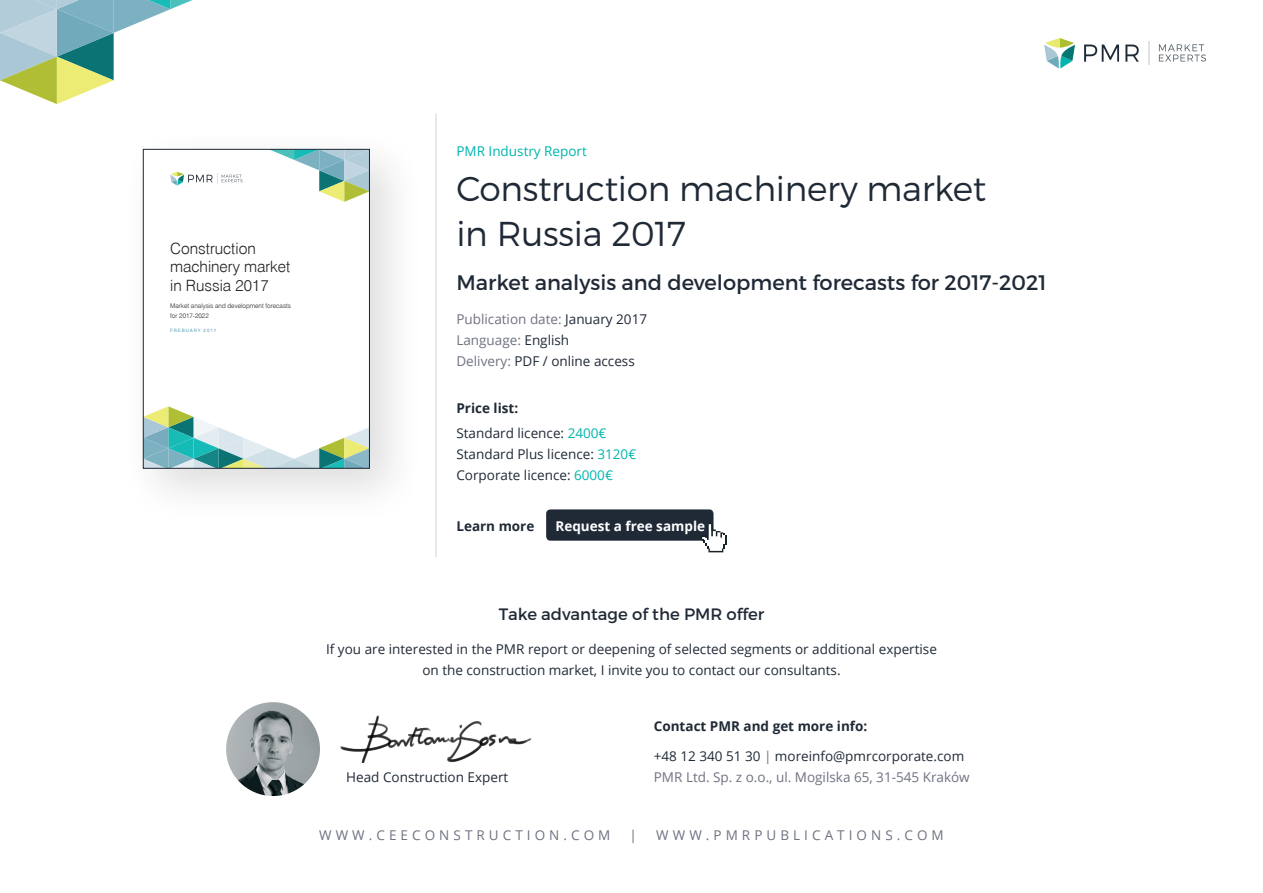
<style>
.page{position:relative;width:1263px;height:893px;background:#fff}
.page>*{position:absolute;margin:0;border:0;box-sizing:border-box;transform-origin:0 0}
.t1{font:300 34.5px/45px "Montserrat";letter-spacing:-.01em;color:#202a37}
.t2{font:21px "Montserrat";color:#202a37}
.t3{font:16.5px "Montserrat";color:#202a37}
.t4{font:15.6px/18.3px "Swis 721 Lt EU";color:#231f20}
.t5{font:13.5px/21px "Open Sans";color:#202a37}
.t6{font:13.5px/21px "Open Sans";color:#6f7281}
.t7{font:13.5px "Open Sans";letter-spacing:.3em;color:#6f7281}
.t8{font:700 13.5px "Open Sans";color:#fff}
.t9{font:13.5px "Open Sans";color:#00b5af}
.t10{font:700 13.5px "Open Sans";color:#202a37}
.t11{font:6.45px/9.1px "Swis 721 Lt EU";color:#231f20}
.t12{font:4.5px "Swis 721 Md EU";letter-spacing:.2em;color:#6facc2}
.s1{color:#202a37}
.s2{font-weight:700}
.s3{color:#00b5af}
.s4{color:#6f7281}
</style>
<div class="page">
<svg style="left:0;top:0;width:192px;height:104px"></svg>
<svg style="left:1084px;top:45px;width:35px;height:17px"></svg>
<svg style="left:1125px;top:45px;width:14px;height:17px"></svg>
<svg style="left:1148px;top:41px;width:1px;height:23px"></svg>
<svg style="left:1044px;top:38px;width:31px;height:31px"></svg>
<svg style="left:1159px;top:44px;width:47px;height:17px"></svg>
<div style="left:546px;top:509px;width:167px;height:32px;background:#202a37;border-radius:4px"></div>
<svg style="left:701px;top:523px;width:25px;height:29px"></svg>
<div style="left:120px;top:126px;width:305px;height:398px;background:#231f20;opacity:.15"></div>
<div style="left:143px;top:149px;width:226px;height:319px;background:#fff"></div>
<svg style="left:145px;top:406px;width:223px;height:61px"></svg>
<svg style="left:273px;top:151px;width:95px;height:51px"></svg>
<svg style="left:170px;top:172px;width:73px;height:13px"></svg>
<div style="left:143px;top:149px;width:227px;height:320px;border:1px solid #202a37"></div>
<hr style="left:435px;top:113px;width:2px;height:444px;background:#e0dfe2">
<img style="left:226px;top:702px;width:94px;height:94px;border-radius:47px">
<img style="left:341px;top:715px;width:191px;height:47px">
<p class="t4" style="left:170px;top:240px;width:121px">Construction machinery market in Russia 2017</p>
<p class="t11" style="left:170px;top:302px;width:122px">Market analysis and development forecasts for 2017-2022</p>
<p class="t12" style="left:170px;top:327px;width:48px">FREBUARY 2017</p>
<p class="t9" style="left:456px;top:142px;width:132px">PMR Industry Report</p>
<h1 class="t1" style="left:456px;top:166px;width:531px">Construction machinery market in Russia 2017</h1>
<h2 class="t2" style="left:456px;top:270px;width:592px">Market analysis and development forecasts for 2017-2021</h2>
<p class="t6" style="left:456px;top:308px;width:192px">Publication date: <span class="s1">January 2017<br></span>Language: <span class="s1">English<br></span>Delivery: <span class="s1">PDF / online access</span></p>
<p class="t5" style="left:456px;top:395px;width:152px;line-height:25.2px"><span class="s2">Price list:<br></span>Standard licence: <span class="s3">2400€</span></p>
<p class="t5" style="left:456px;top:443px;width:181px">Standard Plus licence: <span class="s3">3120€<br></span>Corporate licence: <span class="s3">6000€</span></p>
<p class="t10" style="left:456px;top:516px;width:79px">Learn more</p>
<p class="t8" style="left:555px;top:516px;width:151px">Request a free sample</p>
<p class="t3" style="left:499px;top:604px;width:267px">Take advantage of the PMR offer</p>
<p class="t5" style="left:326px;top:638px;width:612px;text-align:center">If you are interested in the PMR report or deepening of selected segments or additional expertise on the construction market, I invite you to contact our consultants.</p>
<p class="t5" style="left:346px;top:766px;width:164px">Head Construction Expert</p>
<p class="t5" style="left:654px;top:711px;width:312px;line-height:29.5px"><span class="s2">Contact PMR and get more info:<br></span>+48 12 340 51 30 <span class="s4">|</span> moreinfo@pmrcorporate.com</p>
<p class="t6" style="left:654px;top:766px;width:317px">PMR Ltd. Sp. z o.o., ul. Mogilska 65, 31-545 Kraków</p>
<p class="t7" style="left:319px;top:825px;width:293px">WWW.CEECONSTRUCTION.COM</p>
<p class="t6" style="left:630px;top:824px;width:9px">|</p>
<p class="t7" style="left:656px;top:825px;width:289px">WWW.PMRPUBLICATIONS.COM</p>
</div>
